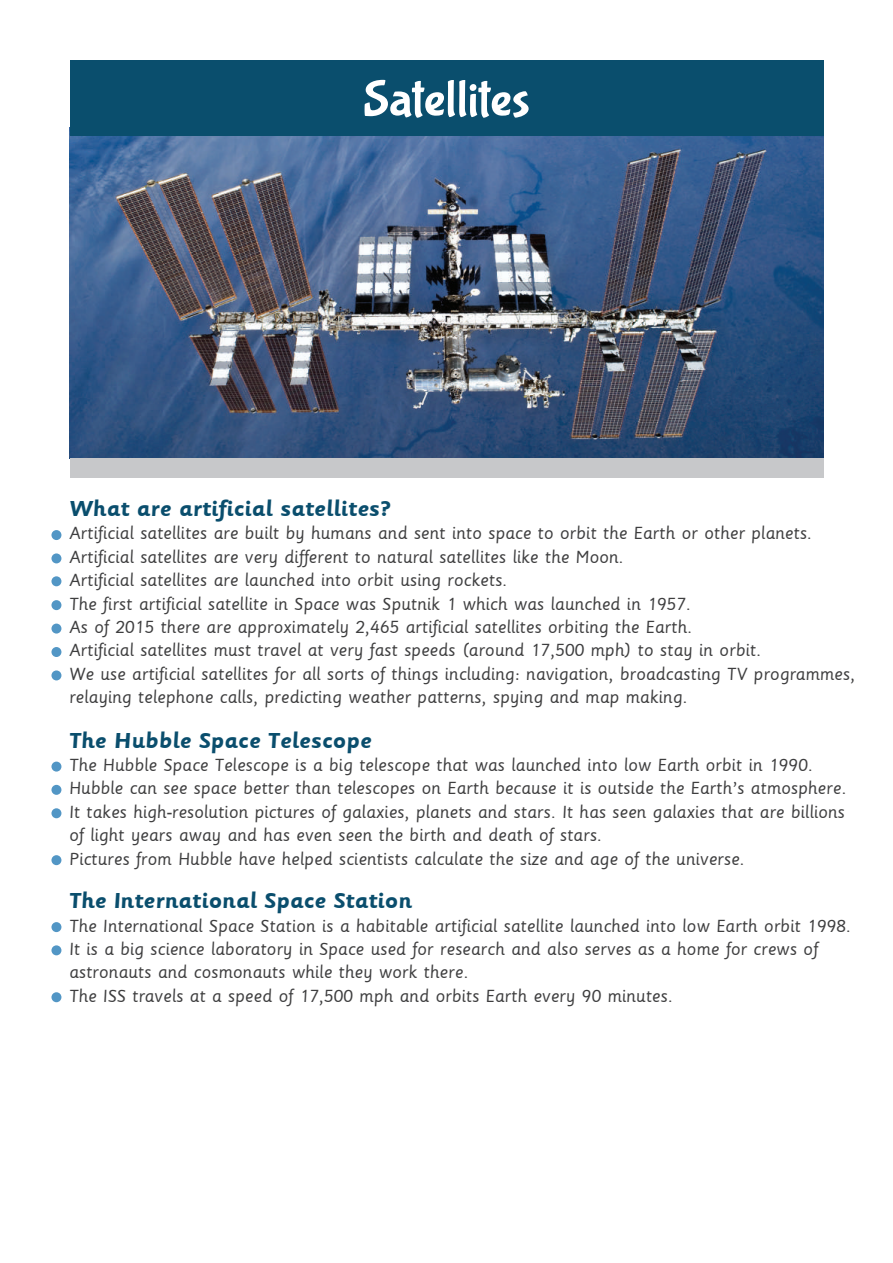
<style>
.page{position:relative;width:893px;height:1263px;background:#fff}
.page>*{position:absolute;margin:0;border:0;box-sizing:border-box;transform-origin:0 0}
.t1{font:51px "Bubblegum Sans";color:#fff}
.t2{font:700 24px "Sassoon Primary Type";color:#0a4e6d}
.t3{font:19.5px/23.4px "Sassoon Primary Type";color:#3e3e3f}
</style>
<div class="page">
<img style="left:70px;top:136px;width:753px;height:322px">
<div style="left:70px;top:60px;width:753px;height:76px;background:#0a4e6d"></div>
<div style="left:70px;top:458px;width:753px;height:20px;background:#c7c8ca"></div>
<div style="left:51px;top:530px;width:10px;height:10px;background:#5296c5;border-radius:50%"></div>
<div style="left:51px;top:553px;width:10px;height:10px;background:#5296c5;border-radius:50%"></div>
<div style="left:51px;top:576px;width:10px;height:10px;background:#5296c5;border-radius:50%"></div>
<div style="left:51px;top:600px;width:10px;height:10px;background:#5296c5;border-radius:50%"></div>
<div style="left:51px;top:624px;width:10px;height:9px;background:#5296c5;border-radius:50%"></div>
<div style="left:51px;top:647px;width:10px;height:10px;background:#5296c5;border-radius:50%"></div>
<div style="left:51px;top:670px;width:10px;height:10px;background:#5296c5;border-radius:50%"></div>
<div style="left:51px;top:762px;width:10px;height:9px;background:#5296c5;border-radius:50%"></div>
<div style="left:51px;top:785px;width:10px;height:10px;background:#5296c5;border-radius:50%"></div>
<div style="left:51px;top:808px;width:10px;height:10px;background:#5296c5;border-radius:50%"></div>
<div style="left:51px;top:855px;width:10px;height:10px;background:#5296c5;border-radius:50%"></div>
<div style="left:51px;top:922px;width:10px;height:10px;background:#5296c5;border-radius:50%"></div>
<div style="left:51px;top:945px;width:10px;height:10px;background:#5296c5;border-radius:50%"></div>
<div style="left:51px;top:992px;width:10px;height:10px;background:#5296c5;border-radius:50%"></div>
<h1 class="t1" style="left:363px;top:71px;width:168px">Satellites</h1>
<p class="t2" style="left:69px;top:495px;width:322px">What are artificial satellites?</p>
<p class="t3" style="left:69px;top:522px;width:788px">Artificial satellites are built by humans and sent into space to orbit the Earth or other planets.<br>Artificial satellites are very different to natural satellites like the Moon.<br>Artificial satellites are launched into orbit using rockets.<br>The first artificial satellite in Space was Sputnik 1 which was launched in 1957.<br>As of 2015 there are approximately 2,465 artificial satellites orbiting the Earth.<br>Artificial satellites must travel at very fast speeds (around 17,500 mph) to stay in orbit.<br>We use artificial satellites for all sorts of things including: navigation, broadcasting TV programmes, relaying telephone calls, predicting weather patterns, spying and map making.</p>
<p class="t2" style="left:69px;top:727px;width:304px">The Hubble Space Telescope</p>
<p class="t3" style="left:69px;top:753px;width:779px">The Hubble Space Telescope is a big telescope that was launched into low Earth orbit in 1990.<br>Hubble can see space better than telescopes on Earth because it is outside the Earth’s atmosphere.<br>It takes high-resolution pictures of galaxies, planets and stars. It has seen galaxies that are billions of light years away and has even seen the birth and death of stars.<br>Pictures from Hubble have helped scientists calculate the size and age of the universe.</p>
<p class="t2" style="left:69px;top:887px;width:344px">The International Space Station</p>
<p class="t3" style="left:69px;top:914px;width:783px">The International Space Station is a habitable artificial satellite launched into low Earth orbit 1998.<br>It is a big science laboratory in Space used for research and also serves as a home for crews of astronauts and cosmonauts while they work there.<br>The ISS travels at a speed of 17,500 mph and orbits Earth every 90 minutes.</p>
</div>
